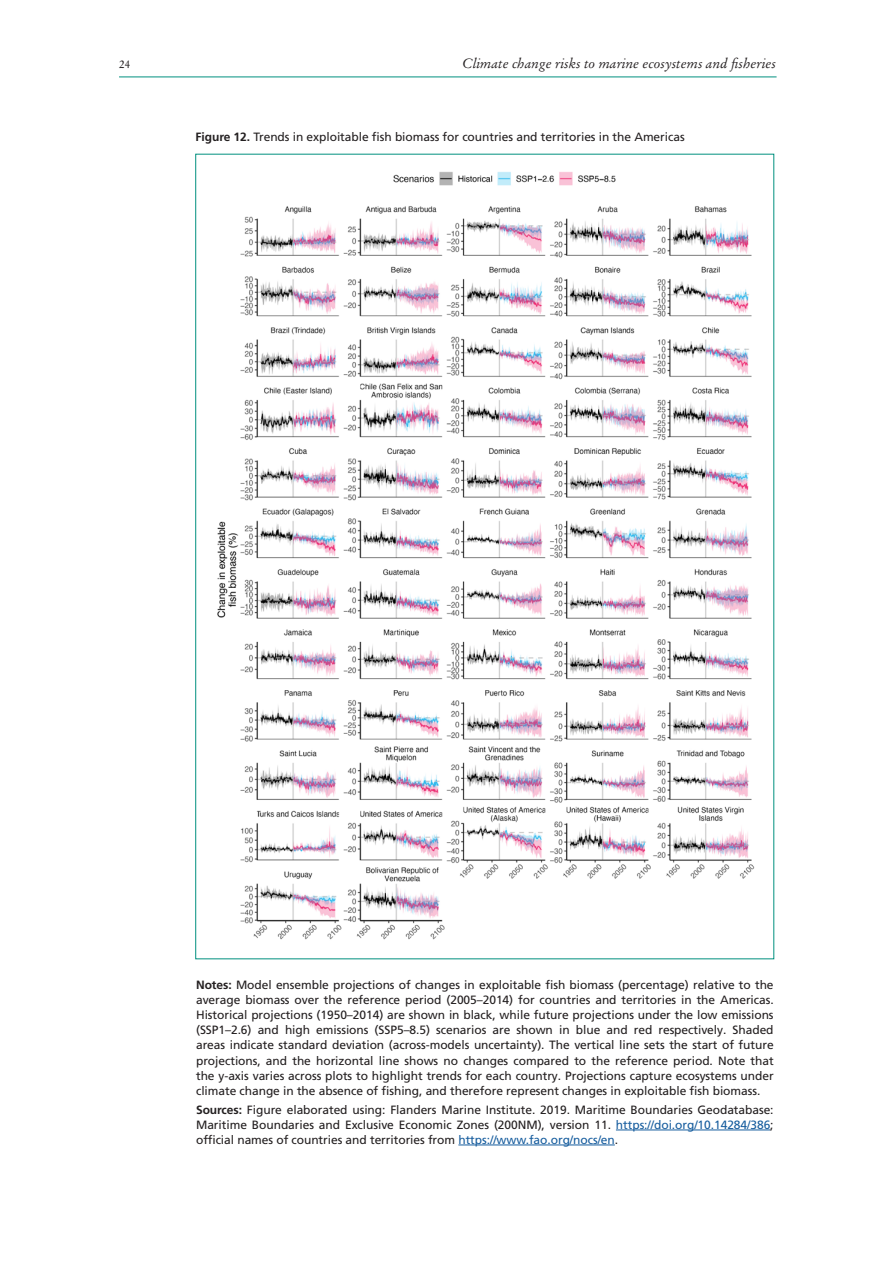
<style>
.page{position:relative;width:893px;height:1263px;background:#fff}
.page>*{position:absolute;margin:0;border:0;box-sizing:border-box;transform-origin:0 0}
.t1{font:italic 13.5px "Stempel Garamond LT Std";color:#231f20}
.t2{font:12px/15px "Frutiger LT Pro";letter-spacing:-.005em;color:#231f20;text-align:justify}
.t3{font:11.25px "Stempel Garamond LT Std";color:#231f20}
.s1{font-weight:700}
.s2{color:#175d9e}
</style>
<div class="page">
<hr style="left:119px;top:77px;width:658px;height:1px;background:#00907f">
<img style="left:217px;top:171px;width:538px;height:769px">
<hr style="left:616px;top:1130px;width:154px;height:1px;background:#175d9e">
<hr style="left:458px;top:1145px;width:157px;height:1px;background:#175d9e">
<p class="t3" style="left:119px;top:58px;width:13px">24</p>
<p class="t1" style="left:462px;top:55px;width:315px">Climate change risks to marine ecosystems and fisheries</p>
<p class="t2" style="left:196px;top:129px;width:491px"><span class="s1">Figure 12.</span> Trends in exploitable fish biomass for countries and territories in the Americas</p>
<p class="t2" style="left:196px;top:978px;width:579px"><span class="s1">Notes:</span> Model ensemble projections of changes in exploitable fish biomass (percentage) relative to the average biomass over the reference period (2005–2014) for countries and territories in the Americas.<br>Historical projections (1950–2014) are shown in black, while future projections under the low emissions (SSP1–2.6) and high emissions (SSP5–8.5) scenarios are shown in blue and red respectively. Shaded areas indicate standard deviation (across-models uncertainty). The vertical line sets the start of future projections, and the horizontal line shows no changes compared to the reference period. Note that the y-axis varies across plots to highlight trends for each country. Projections capture ecosystems under climate change in the absence of fishing, and therefore represent changes in exploitable fish biomass.</p>
<p class="t2" style="left:196px;top:1102px;width:579px"><span class="s1">Sources:</span> Figure elaborated using: Flanders Marine Institute. 2019. Maritime Boundaries Geodatabase:<br>Maritime Boundaries and Exclusive Economic Zones (200NM), version 11. <span class="s2">https://doi.org/10.14284/386</span>; official names of countries and territories from <span class="s2">https://www.fao.org/nocs/en</span>.</p>
</div>
